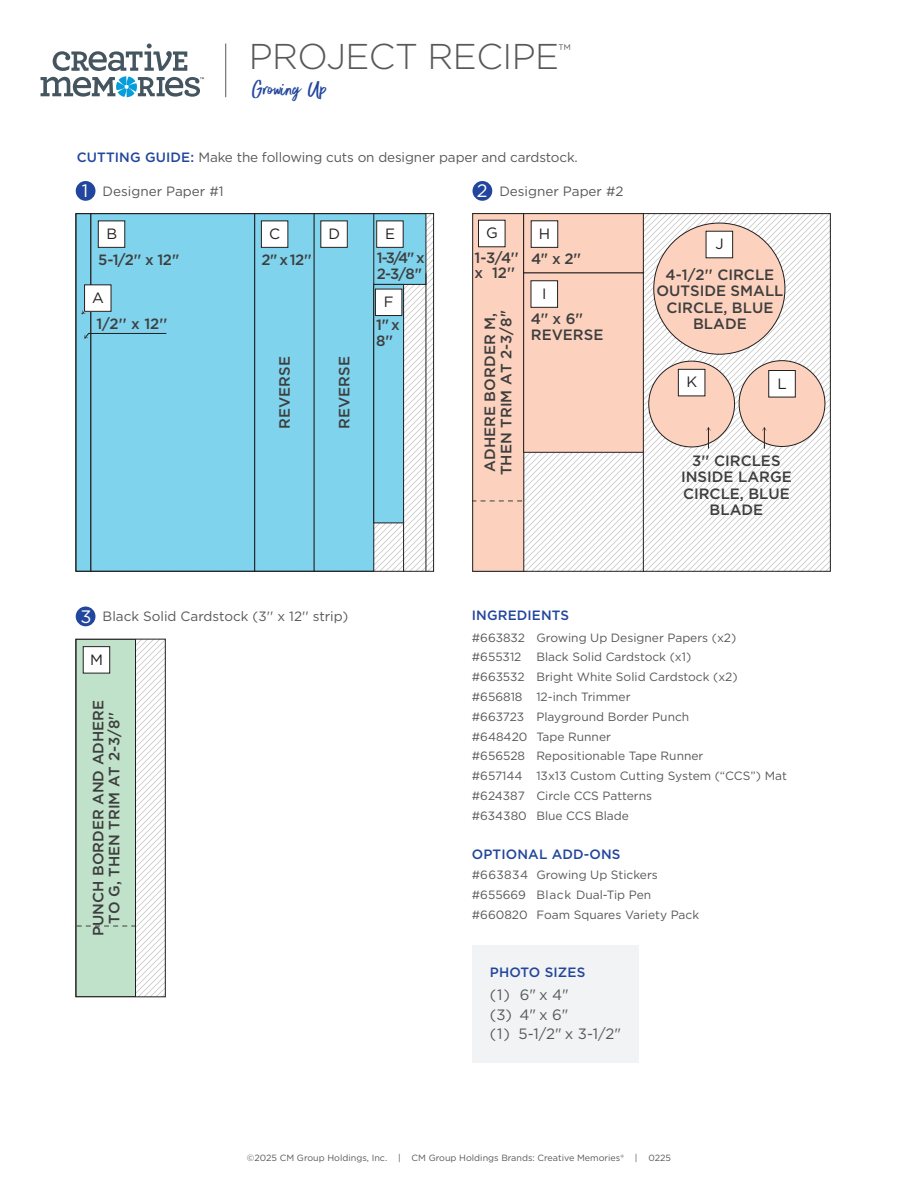
<style>
.page{position:relative;width:918px;height:1188px;background:#fff}
.page>*{position:absolute;margin:0;border:0;box-sizing:border-box;transform-origin:0 0}
.t1{font:300 35.85px "Gotham";letter-spacing:-.015em;color:#57585a}
.t2{font:24px "Better Times";color:#22469d}
.t3{font:18px "Gotham";color:#fff}
.t4{font:500 15px/16.2px "Gotham";color:#3e3e3f}
.t5{font:15px "Gotham";color:#57585a}
.t6{font:15px "Gotham";color:#231f20}
.t7{font:500 14.85px/26.1px "Gotham";color:#3e3e3f}
.t8{font:14.85px "Gotham";color:#231f20}
.t9{font:13.5px "Gotham";letter-spacing:-.01em;color:#57585a}
.t10{font:500 13.5px "Gotham";letter-spacing:.01em;color:#22469d}
.t11{font:12px "Gotham";color:#57585a}
.t12{font:9px "Gotham";color:#57585a}
.s1{font-weight:500;color:#22469d}
.s2{font-weight:400;color:#231f20}
</style>
<div class="page">
<hr style="left:225px;top:44px;width:1px;height:53px;background:#57585a">
<svg style="left:41px;top:44px;width:163px;height:53px"></svg>
<svg style="left:374px;top:215px;width:58px;height:354px"></svg>
<div style="left:76px;top:214px;width:15px;height:357px;background:#7fd3ec"></div>
<div style="left:76px;top:214px;width:15px;height:357px;border:1px solid #231f20"></div>
<div style="left:91px;top:214px;width:164px;height:357px;background:#7fd3ec"></div>
<div style="left:91px;top:214px;width:164px;height:357px;border:1px solid #231f20"></div>
<div style="left:98px;top:221px;width:27px;height:26px;background:#fff"></div>
<div style="left:98px;top:221px;width:27px;height:27px;border:1px solid #231f20"></div>
<div style="left:85px;top:285px;width:26px;height:26px;background:#fff"></div>
<div style="left:84px;top:285px;width:27px;height:27px;border:1px solid #231f20"></div>
<svg style="left:81px;top:311px;width:4px;height:4px"></svg>
<svg style="left:84px;top:333px;width:83px;height:6px"></svg>
<div style="left:255px;top:214px;width:59px;height:357px;background:#7fd3ec"></div>
<div style="left:261px;top:221px;width:27px;height:26px;background:#fff"></div>
<div style="left:261px;top:221px;width:27px;height:27px;border:1px solid #231f20"></div>
<div style="left:314px;top:214px;width:60px;height:357px;background:#7fd3ec"></div>
<div style="left:314px;top:214px;width:60px;height:357px;border:1px solid #231f20"></div>
<div style="left:321px;top:221px;width:26px;height:26px;background:#fff"></div>
<div style="left:321px;top:221px;width:27px;height:27px;border:1px solid #231f20"></div>
<div style="left:374px;top:214px;width:52px;height:70px;background:#7fd3ec"></div>
<div style="left:377px;top:221px;width:26px;height:26px;background:#fff"></div>
<div style="left:376px;top:221px;width:27px;height:27px;border:1px solid #231f20"></div>
<hr style="left:426px;top:273px;width:1px;height:298px;background:#231f20">
<div style="left:374px;top:284px;width:30px;height:239px;background:#7fd3ec"></div>
<div style="left:374px;top:284px;width:30px;height:239px;border:1px solid #231f20"></div>
<hr style="left:403px;top:523px;width:1px;height:48px;background:#231f20">
<div style="left:375px;top:289px;width:27px;height:27px;background:#fff"></div>
<div style="left:375px;top:289px;width:27px;height:27px;border:1px solid #231f20"></div>
<div style="left:76px;top:213px;width:358px;height:358px;border:1px solid #231f20"></div>
<div style="left:76px;top:639px;width:89px;height:358px;background:linear-gradient(to bottom,#f8f8f9,#f8f8f9)"></div>
<div style="left:76px;top:639px;width:60px;height:358px;background:#c0e2ca"></div>
<div style="left:76px;top:639px;width:60px;height:358px;border:1px solid #231f20"></div>
<div style="left:83px;top:647px;width:27px;height:26px;background:#fff"></div>
<div style="left:83px;top:646px;width:27px;height:27px;border:1px solid #231f20"></div>
<svg style="left:78px;top:926px;width:58px;height:1px"></svg>
<svg style="left:644px;top:215px;width:185px;height:354px;fill:#f5f5f6"></svg>
<div style="left:654px;top:223px;width:131px;height:131px;background:#fcd2be;border-radius:50%"></div>
<div style="left:649px;top:361px;width:86px;height:86px;background:#fcd2be;border-radius:50%"></div>
<div style="left:739px;top:361px;width:86px;height:85px;background:#fcd2be;border-radius:50%"></div>
<div style="left:706px;top:231px;width:27px;height:27px;background:#fff"></div>
<div style="left:678px;top:369px;width:27px;height:27px;background:#fff"></div>
<div style="left:678px;top:369px;width:27px;height:27px;border:1px solid #231f20"></div>
<div style="left:769px;top:371px;width:26px;height:26px;background:#fff"></div>
<div style="left:769px;top:370px;width:27px;height:27px;border:1px solid #231f20"></div>
<svg style="left:475px;top:215px;width:169px;height:354px"></svg>
<svg style="left:762px;top:427px;width:4px;height:22px"></svg>
<svg style="left:706px;top:427px;width:5px;height:22px"></svg>
<div style="left:473px;top:213px;width:358px;height:358px;border:1px solid #231f20"></div>
<div style="left:473px;top:181px;width:19px;height:20px;background:#22469d;border-radius:50%"></div>
<div style="left:76px;top:181px;width:19px;height:20px;background:#22469d;border-radius:50%"></div>
<div style="left:76px;top:607px;width:19px;height:19px;background:#22469d;border-radius:50%"></div>
<div style="left:472px;top:945px;width:166px;height:118px;background:#f2f3f4"></div>
<p class="t1" style="left:249px;top:34px;width:324px">PROJECT RECIPE<sup>™</sup></p>
<p class="t2" style="left:252px;top:76px;width:77px">Growing Up</p>
<p class="t9" style="left:77px;top:149px;width:503px"><span class="s1">CUTTING GUIDE:</span> Make the following cuts on designer paper and cardstock.</p>
<p class="t3" style="left:82px;top:179px;width:8px">1</p>
<p class="t3" style="left:477px;top:179px;width:12px">2</p>
<p class="t9" style="left:103px;top:182px;width:123px">Designer Paper #1</p>
<p class="t9" style="left:499px;top:182px;width:126px">Designer Paper #2</p>
<p class="t8" style="left:106px;top:224px;width:12px">B</p>
<p class="t7" style="left:98px;top:246px;width:83px">5-1/2'' x 12''</p>
<p class="t7" style="left:92px;top:284px;width:77px"><span class="s2">A<br></span>1/2'' x 12''</p>
<p class="t7" style="left:261px;top:221px;width:52px;text-indent:8px"><span class="s2">C<br></span>2'' x 12''</p>
<p class="t8" style="left:328px;top:224px;width:13px">D</p>
<p class="t7" style="left:271px;top:429px;width:74px;rotate:-90deg">REVERSE</p>
<p class="t7" style="left:331px;top:429px;width:74px;rotate:-90deg">REVERSE</p>
<p class="t7" style="left:377px;top:221px;width:50px;line-height:24.6px;text-indent:8px"><span class="s2">E<br></span>1-3/4'' x</p>
<p class="t7" style="left:384px;top:259px;width:40px;line-height:28.3px;text-indent:-7px">2-3/8''<br><span class="s2">F</span></p>
<p class="t7" style="left:376px;top:317px;width:25px;line-height:15.3px">1''x<br>8''</p>
<p class="t4" style="left:474px;top:220px;width:46px;line-height:24.6px;text-indent:12px"><span class="s2">G<br></span>1-3/4''</p>
<p class="t4" style="left:474px;top:265px;width:42px">x 12''</p>
<p class="t4" style="left:656px;top:267px;width:129px;text-align:center">4-1/2'' CIRCLE<br>OUTSIDE SMALL<br>CIRCLE, BLUE<br>BLADE</p>
<p class="t6" style="left:539px;top:224px;width:13px">H</p>
<p class="t6" style="left:715px;top:234px;width:10px">J</p>
<p class="t4" style="left:531px;top:250px;width:52px">4'' x 2''</p>
<p class="t6" style="left:542px;top:284px;width:6px">I</p>
<p class="t4" style="left:482px;top:475px;width:167px;rotate:-90deg">ADHERE BORDER M,<br>THEN TRIM AT 2-3/8''</p>
<p class="t4" style="left:531px;top:310px;width:54px">4'' x 6''</p>
<p class="t4" style="left:531px;top:326px;width:74px">REVERSE</p>
<p class="t6" style="left:686px;top:372px;width:12px">K</p>
<p class="t6" style="left:778px;top:374px;width:11px">L</p>
<p class="t4" style="left:681px;top:453px;width:112px;text-align:center">3'' CIRCLES<br>INSIDE LARGE<br>CIRCLE, BLUE<br>BLADE</p>
<p class="t3" style="left:80px;top:605px;width:13px">3</p>
<p class="t9" style="left:103px;top:608px;width:247px">Black Solid Cardstock (3'' x 12'' strip)</p>
<p class="t10" style="left:472px;top:607px;width:99px">INGREDIENTS</p>
<p class="t8" style="left:90px;top:650px;width:14px">M</p>
<p class="t7" style="left:90px;top:936px;width:238px;line-height:16.2px;text-align:center;rotate:-90deg">PUNCH BORDER AND ADHERE<br>TO G, THEN TRIM AT 2-3/8''</p>
<p class="t11" style="left:472px;top:630px;width:266px">#663832 Growing Up Designer Papers (x2)</p>
<p class="t11" style="left:472px;top:649px;width:221px">#655312 Black Solid Cardstock (x1)</p>
<p class="t11" style="left:472px;top:669px;width:267px">#663532 Bright White Solid Cardstock (x2)</p>
<p class="t11" style="left:472px;top:689px;width:160px">#656818 12-inch Trimmer</p>
<p class="t11" style="left:472px;top:709px;width:219px">#663723 Playground Border Punch</p>
<p class="t11" style="left:472px;top:729px;width:141px">#648420 Tape Runner</p>
<p class="t11" style="left:472px;top:748px;width:233px">#656528 Repositionable Tape Runner</p>
<p class="t11" style="left:472px;top:768px;width:316px">#657144 13x13 Custom Cutting System (“CCS”) Mat</p>
<p class="t11" style="left:472px;top:788px;width:182px">#624387 Circle CCS Patterns</p>
<p class="t11" style="left:472px;top:808px;width:159px">#634380 Blue CCS Blade</p>
<p class="t10" style="left:472px;top:845px;width:150px">OPTIONAL ADD-ONS</p>
<p class="t11" style="left:472px;top:867px;width:188px">#663834 Growing Up Stickers</p>
<p class="t11" style="left:472px;top:887px;width:181px">#655669 Black Dual-Tip Pen</p>
<p class="t11" style="left:472px;top:907px;width:229px">#660820 Foam Squares Variety Pack</p>
<p class="t10" style="left:490px;top:964px;width:97px">PHOTO SIZES</p>
<p class="t5" style="left:490px;top:985px;width:81px">(1) 6" x 4"</p>
<p class="t5" style="left:490px;top:1005px;width:80px">(3) 4" x 6"</p>
<p class="t5" style="left:490px;top:1024px;width:133px">(1) 5-1/2" x 3-1/2"</p>
<p class="t12" style="left:247px;top:1152px;width:426px">©2025 CM Group Holdings, Inc. | CM Group Holdings Brands: Creative Memories® | 0225</p>
</div>
